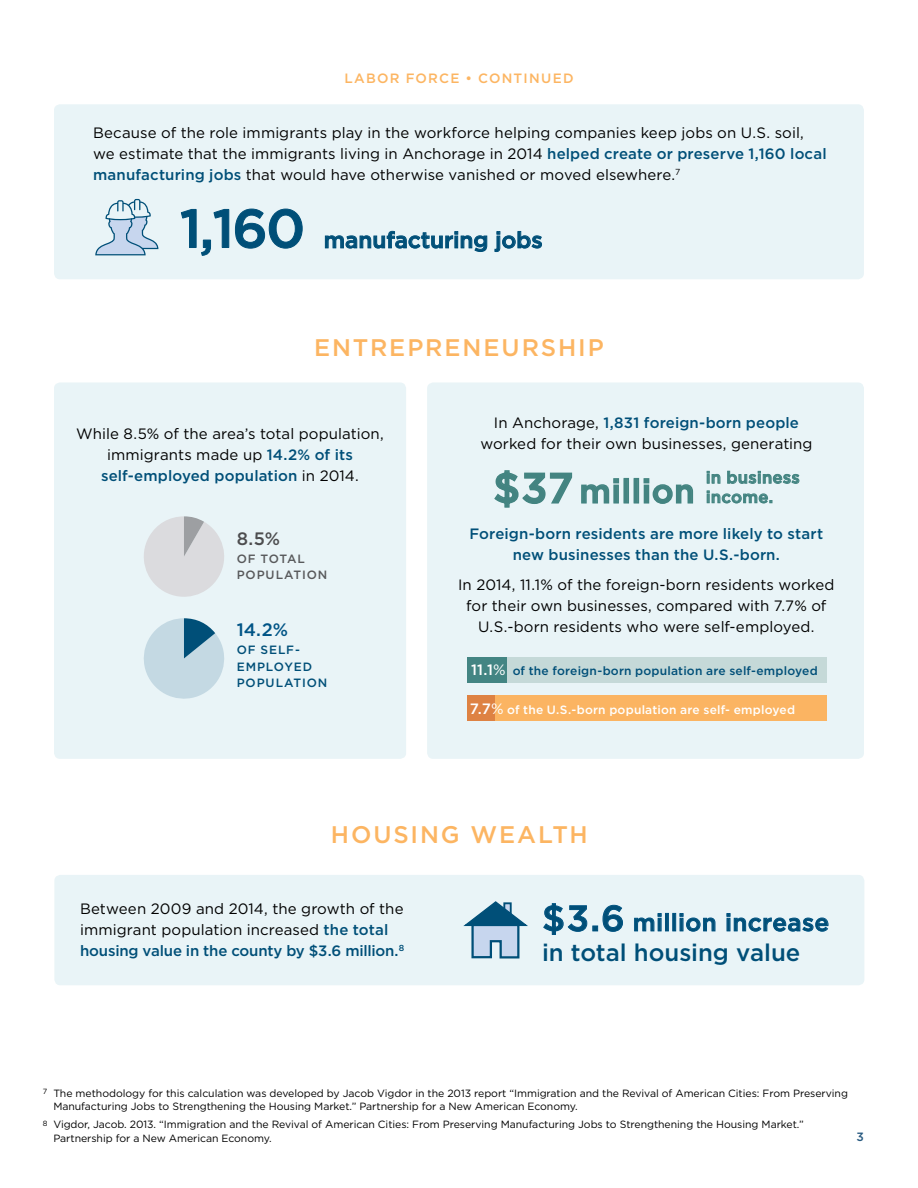
<style>
.page{position:relative;width:918px;height:1188px;background:#fff}
.page>*{position:absolute;margin:0;border:0;box-sizing:border-box;transform-origin:0 0}
.t1{font:500 54px "Gotham";color:#004f78}
.t2{font:500 33px "Gotham";letter-spacing:.02em;color:#438481}
.t3{font:500 24px/30px "Gotham";color:#004f78}
.t4{font:500 24px "Gotham";letter-spacing:.08em;color:#fcb562}
.t5{font:500 22.5px "Gotham";color:#004f78}
.t6{font:500 18px "Gotham";color:#005486}
.t7{font:500 18px "Gotham";color:#4d4d4f}
.t8{font:500 16.5px/19.5px "Gotham";letter-spacing:.02em;color:#438481}
.t9{font:15px/21px "Gotham";letter-spacing:.005em;color:#000;text-align:center}
.t10{font:500 15px/21px "Gotham";letter-spacing:.01em;color:#004f78;text-align:center}
.t11{font:500 13.5px "Gotham";letter-spacing:.095em;color:#fcb562}
.t12{font:500 12px "Gotham";letter-spacing:.02em;color:#004f78}
.t13{font:500 12px "Gotham";letter-spacing:.015em;color:#fff}
.t14{font:500 12px/16.5px "Gotham";letter-spacing:.075em;color:#004f78}
.t15{font:500 12px/16.5px "Gotham";letter-spacing:.07em;color:#58595b}
.t16{font:500 12px "Gotham";color:#275980}
.t17{font:10.5px/13.5px "Gotham";letter-spacing:-.005em;color:#000}
.s1{font-weight:500;color:#004f78}
.s2{font-size:42px}
.s3{font-size:15px;color:#fff}
.s4{font-weight:400;font-size:15px;color:#fff}
.s5{font-size:15px}
.s6{font-weight:400;font-size:15px}
.s7{font-size:36px}
</style>
<div class="page">
<div style="left:54px;top:104px;width:810px;height:175px;background:#e9f4f7;border-radius:6px"></div>
<svg style="left:325px;top:231px;width:162px;height:21px"></svg>
<svg style="left:494px;top:231px;width:48px;height:21px"></svg>
<svg style="left:180px;top:208px;width:123px;height:48px"></svg>
<svg style="left:95px;top:199px;width:63px;height:56px"></svg>
<div style="left:54px;top:382px;width:352px;height:377px;background:#e9f4f7;border-radius:6px"></div>
<div style="left:427px;top:382px;width:437px;height:377px;background:#e9f4f7;border-radius:6px"></div>
<svg style="left:494px;top:470px;width:79px;height:38px"></svg>
<svg style="left:581px;top:478px;width:38px;height:26px"></svg>
<div style="left:613px;top:485px;width:6px;height:19px;border:2px solid #438481"></div>
<div style="left:624px;top:478px;width:5px;height:26px;border:2px solid #438481"></div>
<div style="left:634px;top:478px;width:5px;height:26px;border:2px solid #438481"></div>
<svg style="left:644px;top:478px;width:50px;height:26px"></svg>
<svg style="left:707px;top:471px;width:14px;height:13px"></svg>
<svg style="left:727px;top:470px;width:73px;height:14px"></svg>
<svg style="left:707px;top:490px;width:65px;height:14px"></svg>
<div style="left:467px;top:657px;width:360px;height:26px;background:#c5d9d8"></div>
<div style="left:467px;top:696px;width:360px;height:25px;background:#fbb462"></div>
<div style="left:467px;top:657px;width:40px;height:26px;background:#438583"></div>
<div style="left:467px;top:696px;width:28px;height:25px;background:#de8243"></div>
<svg style="left:144px;top:516px;width:80px;height:81px"></svg>
<svg style="left:144px;top:618px;width:80px;height:81px"></svg>
<div style="left:54px;top:875px;width:810px;height:110px;background:#e9f4f7;border-radius:6px"></div>
<svg style="left:543px;top:903px;width:80px;height:32px"></svg>
<svg style="left:634px;top:913px;width:28px;height:19px"></svg>
<div style="left:665px;top:913px;width:4px;height:18px;border:1px solid #005486"></div>
<div style="left:672px;top:913px;width:4px;height:18px;border:1px solid #005486"></div>
<svg style="left:680px;top:913px;width:36px;height:19px"></svg>
<svg style="left:727px;top:913px;width:102px;height:19px"></svg>
<svg style="left:463px;top:901px;width:65px;height:58px"></svg>
<p class="t11" style="left:344px;top:71px;width:231px">LABOR FORCE • CONTINUED</p>
<p class="t9" style="left:93px;top:122px;width:735px;text-align:left">Because of the role immigrants play in the workforce helping companies keep jobs on U.S. soil, we estimate that the immigrants living in Anchorage in 2014 <span class="s1">helped create or preserve 1,160 local manufacturing jobs</span> that would have otherwise vanished or moved elsewhere.<sup>7</sup></p>
<h1 class="t1" style="left:180px;top:198px;width:127px">1,160</h1>
<h3 class="t5" style="left:324px;top:227px;width:220px">manufacturing jobs</h3>
<h3 class="t4" style="left:314px;top:334px;width:291px">ENTREPRENEURSHIP</h3>
<p class="t9" style="left:76px;top:423px;width:309px">While 8.5% of the area’s total population, immigrants made up <span class="s1">14.2% of its self-employed population</span> in 2014.</p>
<p class="t7" style="left:237px;top:528px;width:45px">8.5%</p>
<p class="t15" style="left:237px;top:550px;width:92px">OF TOTAL<br>POPULATION</p>
<p class="t6" style="left:237px;top:620px;width:53px">14.2%</p>
<p class="t14" style="left:237px;top:642px;width:92px">OF SELF-<br>EMPLOYED<br>POPULATION</p>
<p class="t9" style="left:480px;top:411px;width:334px">In Anchorage, <span class="s1">1,831 foreign-born people </span>worked for their own businesses, generating</p>
<h2 class="t2" style="left:493px;top:473px;width:203px"><span class="s2">$37</span> million</h2>
<p class="t8" style="left:706px;top:468px;width:95px">in business income.</p>
<p class="t10" style="left:469px;top:523px;width:355px">Foreign-born residents are more likely to start new businesses than the U.S.-born.</p>
<p class="t9" style="left:458px;top:574px;width:378px">In 2014, 11.1% of the foreign-born residents worked for their own businesses, compared with 7.7% of<br>U.S.-born residents who were self-employed.</p>
<p class="t12" style="left:471px;top:664px;width:348px"><span class="s3">11.1</span><span class="s4">%</span> of the foreign-born population are self-employed</p>
<p class="t13" style="left:470px;top:703px;width:327px"><span class="s5">7.7</span><span class="s6">%</span> of the U.S.-born population are self- employed</p>
<h3 class="t4" style="left:331px;top:821px;width:258px">HOUSING WEALTH</h3>
<p class="t9" style="left:80px;top:898px;width:326px;text-align:left">Between 2009 and 2014, the growth of the immigrant population increased <span class="s1">the total housing value in the county by $3.6 million.</span><sup>8</sup></p>
<h3 class="t3" style="left:542px;top:907px;width:289px"><span class="s7">$3.6</span> million increase in total housing value</h3>
<p class="t17" style="left:53px;top:1086px;width:796px;text-indent:-11px"><sup>7</sup> The methodology for this calculation was developed by Jacob Vigdor in the 2013 report “Immigration and the Revival of American Cities: From Preserving<br>Manufacturing Jobs to Strengthening the Housing Market.” Partnership for a New American Economy.</p>
<p class="t17" style="left:53px;top:1117px;width:752px;text-indent:-11px"><sup>8</sup> Vigdor, Jacob. 2013. “Immigration and the Revival of American Cities: From Preserving Manufacturing Jobs to Strengthening the Housing Market.”<br>Partnership for a New American Economy.</p>
<p class="t16" style="left:857px;top:1130px;width:9px">3</p>
</div>
